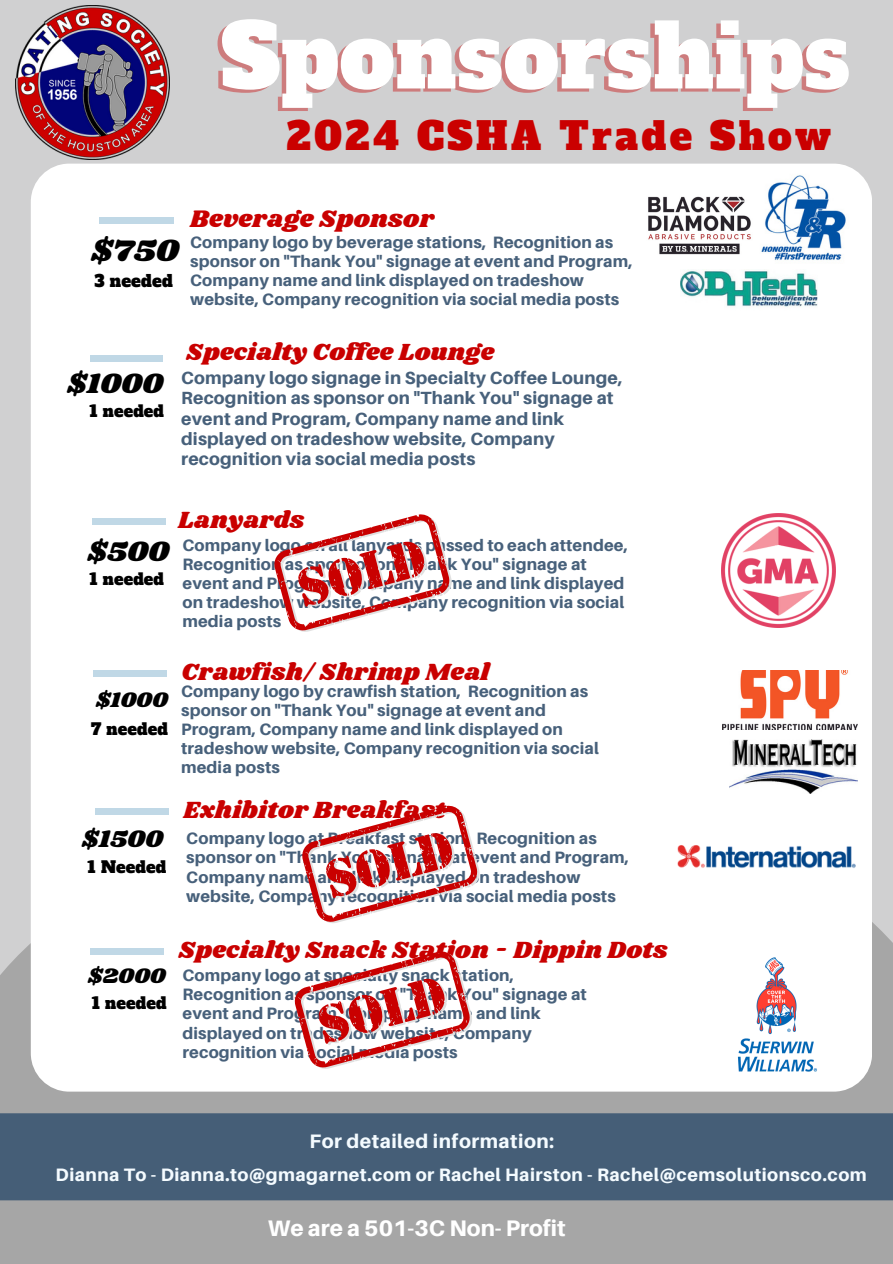
<style>
.page{position:relative;width:893px;height:1264px;background:#fff}
.page>*{position:absolute;margin:0;border:0;box-sizing:border-box;transform-origin:0 0}
.t1{font:87.45px "Alfa Slab One";letter-spacing:.01em;color:rgb(201 0 0/.4)}
.t2{font:37.5px "Alfa Slab One";letter-spacing:.09em;color:#ca0000}
.t3{font:32.1px "Shrikhand";color:#000}
.t4{font:29.25px "Shrikhand";letter-spacing:.01em;color:#000}
.t5{font:24.9px "Shrikhand";color:#000}
.t6{font:24.75px "Shrikhand";letter-spacing:.01em;color:#c90000}
.t7{font:24.3px "Shrikhand";letter-spacing:.01em;color:#c90000}
.t8{font:24.15px "Shrikhand";letter-spacing:.01em;color:#c90000}
.t9{font:800 22.5px "Aileron";color:#fff}
.t10{font:21.9px "Shrikhand";letter-spacing:.01em;color:#000}
.t11{font:800 19.5px "Aileron";letter-spacing:.025em;color:#f4fbff}
.t12{font:800 18px "Aileron";letter-spacing:.025em;color:#f4fbff}
.t13{font:800 17.7px/20.2px "Aileron";letter-spacing:.01em;color:#3b5672}
.t14{font:800 16.5px/19.2px "Aileron";letter-spacing:.01em;color:#3b5672}
.t15{font:16.35px "Alfa Slab One";letter-spacing:.01em;color:#000}
.t16{font:15.9px "Alfa Slab One";letter-spacing:.01em;color:#000}
</style>
<div class="page">
<div style="left:0;top:0;width:892px;height:1263px;background:#d0d0d1"></div>
<div style="left:0;top:922px;width:892px;height:341px;background:#a6a6a6"></div>
<div style="left:31px;top:164px;width:841px;height:927px;background:#fff"></div>
<div style="left:0;top:1113px;width:892px;height:87px;background:#455e77"></div>
<img style="left:15px;top:5px;width:154px;height:155px">
<div style="left:90px;top:948px;width:73px;height:6px;background:#c0d8e6"></div>
<div style="left:99px;top:217px;width:75px;height:6px;background:#c0d8e6"></div>
<div style="left:93px;top:670px;width:73px;height:6px;background:#c0d8e6"></div>
<div style="left:96px;top:808px;width:73px;height:6px;background:#c0d8e6"></div>
<div style="left:92px;top:518px;width:73px;height:6px;background:#c0d8e6"></div>
<div style="left:90px;top:356px;width:73px;height:6px;background:#c0d8e6"></div>
<img style="left:630px;top:185px;width:125px;height:77px">
<img style="left:755px;top:170px;width:97px;height:101px">
<img style="left:722px;top:670px;width:135px;height:60px">
<img style="left:729px;top:739px;width:128px;height:54px">
<img style="left:721px;top:514px;width:114px;height:113px">
<img style="left:731px;top:954px;width:94px;height:120px">
<svg style="left:273px;top:514px;width:178px;height:118px;background:#eebcbc"></svg>
<svg style="left:293px;top:950px;width:179px;height:119px;background:#efbdbd"></svg>
<img style="left:680px;top:269px;width:137px;height:42px">
<img style="left:674px;top:822px;width:184px;height:73px">
<svg style="left:301px;top:805px;width:178px;height:118px;background:#eebcbc"></svg>
<p class="t1" style="left:217px;top:1px;width:630px">Sponsorships</p>
<p class="t2" style="left:287px;top:111px;width:545px">2024 CSHA Trade Show</p>
<p class="t6" style="left:190px;top:202px;width:245px">Beverage Sponsor</p>
<p class="t14" style="left:190px;top:232px;width:444px">Company logo by beverage stations, Recognition as sponsor on "Thank You" signage at event and Program, Company name and link displayed on tradeshow website, Company recognition via social media posts</p>
<p class="t8" style="left:186px;top:335px;width:309px">Specialty Coffee Lounge</p>
<p class="t13" style="left:181px;top:367px;width:443px">Company logo signage in Specialty Coffee Lounge, Recognition as sponsor on "Thank You" signage at event and Program, Company name and link displayed on tradeshow website, Company recognition via social media posts</p>
<p class="t3" style="left:91px;top:228px;width:89px">$750</p>
<p class="t15" style="left:94px;top:270px;width:80px">3 needed</p>
<p class="t4" style="left:67px;top:363px;width:97px">$1000</p>
<p class="t16" style="left:90px;top:400px;width:76px">1 needed</p>
<p class="t7" style="left:178px;top:502px;width:128px">Lanyards</p>
<p class="t14" style="left:182px;top:535px;width:447px">Company logo on all lanyards passed to each attendee, Recognition as sponsor on "Thank You" signage at event and Program, Company name and link displayed on tradeshow website, Company recognition via social media posts</p>
<p class="t4" style="left:88px;top:530px;width:83px">$500</p>
<p class="t16" style="left:90px;top:568px;width:76px">1 needed</p>
<p class="t10" style="left:96px;top:684px;width:73px">$1000</p>
<p class="t16" style="left:91px;top:718px;width:78px">7 needed</p>
<p class="t5" style="left:82px;top:821px;width:82px">$1500</p>
<p class="t16" style="left:88px;top:856px;width:80px">1 Needed</p>
<p class="t7" style="left:181px;top:655px;width:309px">Crawfish/ Shrimp Meal</p>
<p class="t14" style="left:181px;top:681px;width:419px">Company logo by crawfish station, Recognition as sponsor on "Thank You" signage at event and Program, Company name and link displayed on tradeshow website, Company recognition via social media posts</p>
<p class="t7" style="left:183px;top:793px;width:263px">Exhibitor Breakfast</p>
<p class="t14" style="left:186px;top:828px;width:444px">Company logo at Breakfast station, Recognition as sponsor on "Thank You" signage at event and Program, Company name and link displayed on tradeshow website, Company recognition via social media posts</p>
<p class="t10" style="left:88px;top:960px;width:79px">$2000</p>
<p class="t16" style="left:92px;top:992px;width:76px">1 needed</p>
<p class="t7" style="left:178px;top:933px;width:490px">Specialty Snack Station - Dippin Dots</p>
<p class="t14" style="left:182px;top:965px;width:406px">Company logo at specialty snack station, Recognition as sponsor on "Thank You" signage at event and Program, Company name and link displayed on tradeshow website, Company recognition via social media posts</p>
<p class="t11" style="left:309px;top:1128px;width:246px">For detailed information:</p>
<p class="t12" style="left:56px;top:1163px;width:812px">Dianna To - Dianna.to@gmagarnet.com or Rachel Hairston - Rachel@cemsolutionsco.com</p>
<p class="t9" style="left:268px;top:1214px;width:299px">We are a 501-3C Non- Profit</p>
</div>
